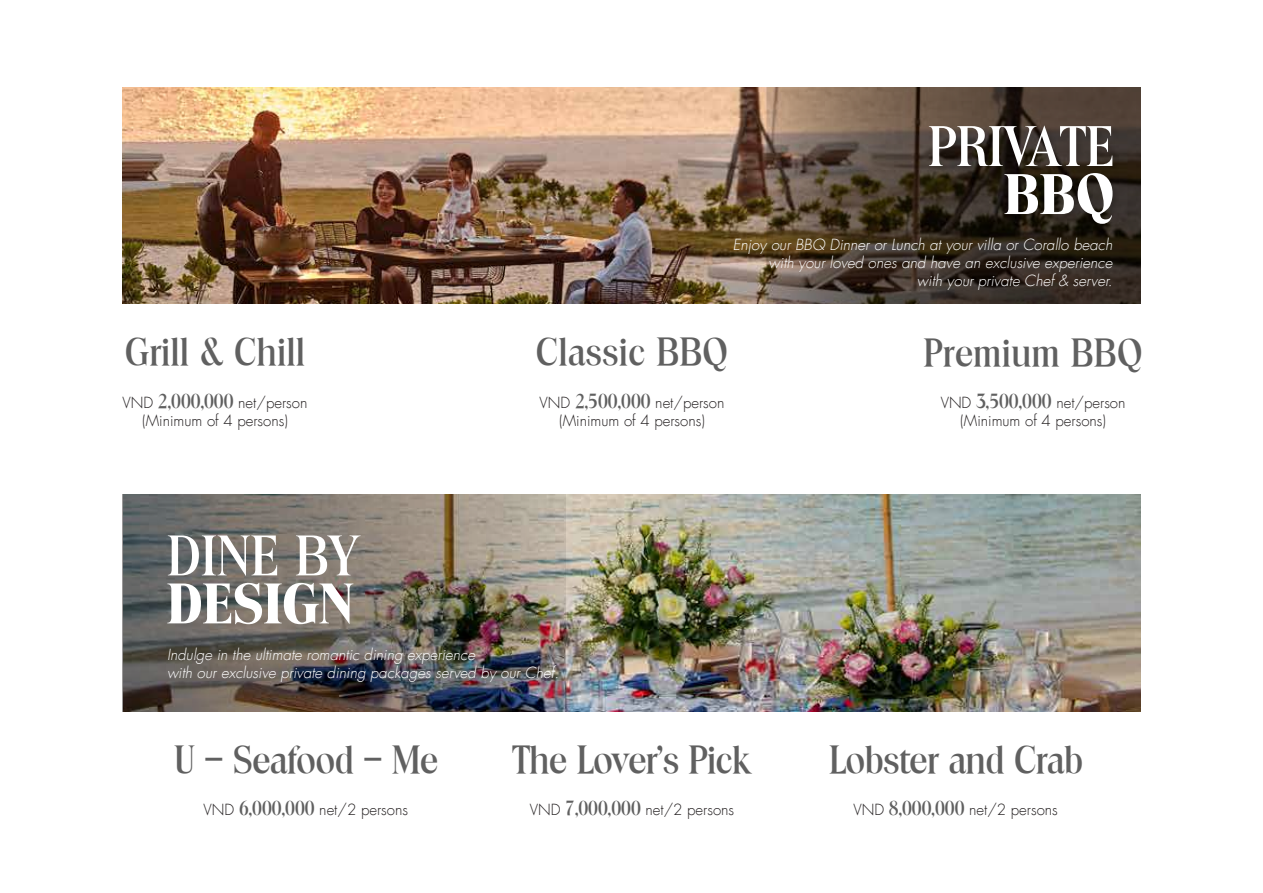
<style>
.page{position:relative;width:1263px;height:893px;background:#fff}
.page>*{position:absolute;margin:0;border:0;box-sizing:border-box;transform-origin:0 0}
.t1{font:500 55.35px "SFU Toledo";color:#fff}
.t2{font:700 55.35px "SFU Toledo";color:#fff}
.t3{font:500 37.5px "SFU Toledo";letter-spacing:-.02em;color:#606060}
.t4{font:500 37.5px "SFU Toledo";color:#606060}
.t5{font:italic 300 15px/18px "Futura Std";color:#fff;text-align:right}
.t6{font:300 15px/18px "Futura Std";color:#231f20;text-align:center}
.s1{font-family:"SFU Toledo";font-weight:500;font-size:19.5px;color:#606060}
</style>
<div class="page">
<img style="left:123px;top:88px;width:644px;height:216px">
<svg style="left:767px;top:88px;width:374px;height:216px;background:#514336"></svg>
<img style="left:565px;top:495px;width:576px;height:216px">
<img style="left:122px;top:495px;width:443px;height:216px">
<img style="left:924px;top:114px;width:199px;height:125px">
<img style="left:155px;top:635px;width:437px;height:77px">
<h1 class="t1" style="left:928px;top:103px;width:188px">PRIVATE</h1>
<h1 class="t2" style="left:1004px;top:151px;width:112px">BBQ</h1>
<p class="t5" style="left:733px;top:234px;width:381px">Enjoy our BBQ Dinner or Lunch at your villa or Corallo beach with your loved ones and have an exclusive experience<br>with your private Chef &amp; server.</p>
<h2 class="t4" style="left:125px;top:323px;width:182px">Grill &amp; Chill</h2>
<h2 class="t4" style="left:536px;top:323px;width:194px">Classic BBQ</h2>
<h2 class="t4" style="left:924px;top:323px;width:220px">Premium BBQ</h2>
<p class="t6" style="left:123px;top:393px;width:186px">VND <span class="s1">2,000,000</span> net/person (Minimum of 4 persons)</p>
<p class="t6" style="left:540px;top:393px;width:186px">VND <span class="s1">2,500,000</span> net/person (Minimum of 4 persons)</p>
<p class="t6" style="left:941px;top:393px;width:186px">VND <span class="s1">3,500,000</span> net/person (Minimum of 4 persons)</p>
<h1 class="t1" style="left:167px;top:513px;width:193px">DINE BY</h1>
<h1 class="t2" style="left:167px;top:561px;width:188px">DESIGN</h1>
<p class="t5" style="left:167px;top:645px;width:393px;text-align:left">Indulge in the ultimate romantic dining experience<br>with our exclusive private dining packages served by our Chef.</p>
<h2 class="t3" style="left:174px;top:731px;width:266px">U – Seafood – Me</h2>
<h2 class="t3" style="left:512px;top:731px;width:240px">The Lover’s Pick</h2>
<h2 class="t3" style="left:829px;top:731px;width:256px">Lobster and Crab</h2>
<p class="t6" style="left:204px;top:800px;width:206px">VND <span class="s1">6,000,000</span> net/2 persons</p>
<p class="t6" style="left:530px;top:800px;width:206px">VND <span class="s1">7,000,000</span> net/2 persons</p>
<p class="t6" style="left:853px;top:800px;width:206px">VND <span class="s1">8,000,000</span> net/2 persons</p>
</div>
